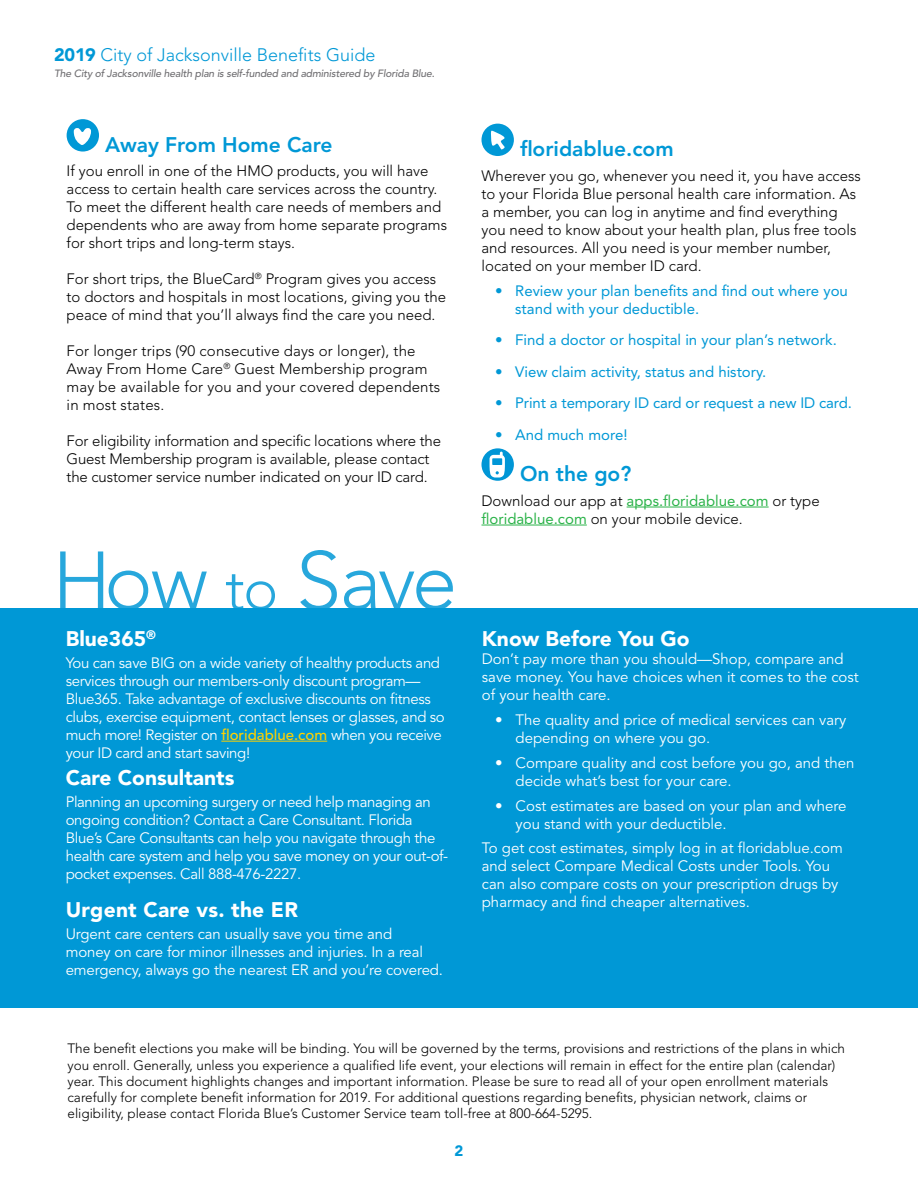
<style>
.page{position:relative;width:918px;height:1188px;background:#fff}
.page>*{position:absolute;margin:0;border:0;box-sizing:border-box;transform-origin:0 0}
.t1{font:300 81.6px "Avenir LT Std";letter-spacing:-.045em;color:#0098d6}
.H2{font:800 21px "Avenir LT Std";color:#0098d6}
.H2-2{font:900 21px "Avenir LT Std";color:#fff}
.P1{font:900 21px "Avenir LT Std";letter-spacing:.01em;color:#fff}
.t2{font:300 18px "Avenir LT Std";color:#0098d6}
.P1-2{font:15px/18px "Avenir LT Std";letter-spacing:-.01em;color:#fff}
.P1-3{font:300 15px/18px "Avenir LT Std";color:#000}
.t3{font:15px/18px "Avenir LT Std";color:#0098d6}
.t4{font:900 15px "Avenir LT Std";color:#0098d6}
.P1-4{font:300 13.5px/16.2px "Avenir LT Std";color:#000}
.t5{font:italic 500 10.5px "Avenir LT Std";letter-spacing:-.02em;color:#717073}
.s1{font-weight:900}
.s2{font-size:58.8px}
.s3{font-weight:500;color:#ffd100}
.s4{font-weight:400;color:#2cb34a}
</style>
<div class="page">
<div style="left:0;top:608px;width:918px;height:400px;background:#0098d6"></div>
<hr style="left:221px;top:741px;width:106px;height:1px;background:#ffd100">
<svg style="left:67px;top:119px;width:32px;height:33px"></svg>
<hr style="left:627px;top:507px;width:142px;height:1px;background:#2cb34a">
<hr style="left:482px;top:525px;width:105px;height:1px;background:#2cb34a">
<svg style="left:482px;top:124px;width:32px;height:32px"></svg>
<svg style="left:482px;top:448px;width:32px;height:33px"></svg>
<p class="t2" style="left:54px;top:44px;width:323px"><span class="s1">2019</span> City of Jacksonville Benefits Guide</p>
<p class="t5" style="left:54px;top:68px;width:382px">The City of Jacksonville health plan is self-funded and administered by Florida Blue.</p>
<p class="H2" style="left:105px;top:132px;width:229px">Away From Home Care</p>
<p class="P1-3" style="left:67px;top:162px;width:382px">If you enroll in one of the HMO products, you will have access to certain health care services across the country.<br>To meet the different health care needs of members and dependents who are away from home separate programs for short trips and long-term stays.</p>
<p class="P1-3" style="left:67px;top:270px;width:381px">For short trips, the BlueCard<sup>®</sup> Program gives you access to doctors and hospitals in most locations, giving you the peace of mind that you’ll always find the care you need.</p>
<p class="P1-3" style="left:67px;top:342px;width:375px">For longer trips (90 consecutive days or longer), the Away From Home Care<sup>®</sup> Guest Membership program may be available for you and your covered dependents in most states.</p>
<p class="P1-3" style="left:67px;top:432px;width:376px">For eligibility information and specific locations where the<br>Guest Membership program is available, please contact the customer service number indicated on your ID card.</p>
<h1 class="t1" style="left:52px;top:533px;width:406px">How <span class="s2">to</span> Save</h1>
<p class="H2-2" style="left:66px;top:626px;width:92px">Blue365<sup>®</sup></p>
<p class="P1-2" style="left:66px;top:654px;width:381px">You can save BIG on a wide variety of healthy products and services through our members-only discount program— Blue365. Take advantage of exclusive discounts on fitness clubs, exercise equipment, contact lenses or glasses, and so much more! Register on <span class="s3">floridablue.com</span> when you receive your ID card and start saving!</p>
<p class="H2-2" style="left:66px;top:765px;width:170px">Care Consultants</p>
<p class="P1-2" style="left:66px;top:793px;width:384px">Planning an upcoming surgery or need help managing an ongoing condition? Contact a Care Consultant. Florida Blue’s Care Consultants can help you navigate through the health care system and help you save money on your out-of&shy;pocket expenses. Call 888-476-2227.</p>
<p class="P1" style="left:66px;top:897px;width:234px">Urgent Care vs. the ER</p>
<p class="P1-2" style="left:66px;top:925px;width:379px">Urgent care centers can usually save you time and<br>money on care for minor illnesses and injuries. In a real emergency, always go the nearest ER and you’re covered.</p>
<p class="H2" style="left:520px;top:136px;width:155px">floridablue.com</p>
<p class="P1-3" style="left:482px;top:167px;width:381px">Wherever you go, whenever you need it, you have access to your Florida Blue personal health care information. As a member, you can log in anytime and find everything you need to know about your health plan, plus free tools and resources. All you need is your member number, located on your member ID card.</p>
<p class="t3" style="left:515px;top:281px;width:334px;text-indent:-20px">• Review your plan benefits and find out where you stand with your deductible.</p>
<p class="t3" style="left:495px;top:331px;width:343px">• Find a doctor or hospital in your plan’s network.</p>
<p class="t3" style="left:495px;top:362px;width:273px">• View claim activity, status and history.</p>
<p class="t3" style="left:495px;top:394px;width:358px">• Print a temporary ID card or request a new ID card.</p>
<p class="t3" style="left:495px;top:425px;width:134px">• And much more!</p>
<p class="H2" style="left:520px;top:461px;width:113px">On the go?</p>
<p class="P1-3" style="left:482px;top:491px;width:340px">Download our app at <span class="s4">apps.floridablue.com</span> or type <span class="s4">floridablue.com</span> on your mobile device.</p>
<p class="H2-2" style="left:482px;top:626px;width:209px">Know Before You Go</p>
<p class="P1-2" style="left:482px;top:651px;width:379px">Don’t pay more than you should—Shop, compare and save money. You have choices when it comes to the cost of your health care.</p>
<p class="P1-2" style="left:516px;top:711px;width:332px;text-indent:-20px">• The quality and price of medical services can vary depending on where you go.</p>
<p class="P1-2" style="left:516px;top:754px;width:340px;text-indent:-20px">• Compare quality and cost before you go, and then decide what’s best for your care.</p>
<p class="P1-2" style="left:516px;top:797px;width:332px;text-indent:-20px">• Cost estimates are based on your plan and where you stand with your deductible.</p>
<p class="P1-2" style="left:482px;top:840px;width:363px">To get cost estimates, simply log in at floridablue.com and select Compare Medical Costs under Tools. You can also compare costs on your prescription drugs by pharmacy and find cheaper alternatives.</p>
<p class="P1-4" style="left:68px;top:1041px;width:779px">The benefit elections you make will be binding. You will be governed by the terms, provisions and restrictions of the plans in which you enroll. Generally, unless you experience a qualified life event, your elections will remain in effect for the entire plan (calendar) year. This document highlights changes and important information. Please be sure to read all of your open enrollment materials carefully for complete benefit information for 2019. For additional questions regarding benefits, physician network, claims or eligibility, please contact Florida Blue’s Customer Service team toll-free at 800-664-5295.</p>
<p class="t4" style="left:455px;top:1142px;width:10px">2</p>
</div>
